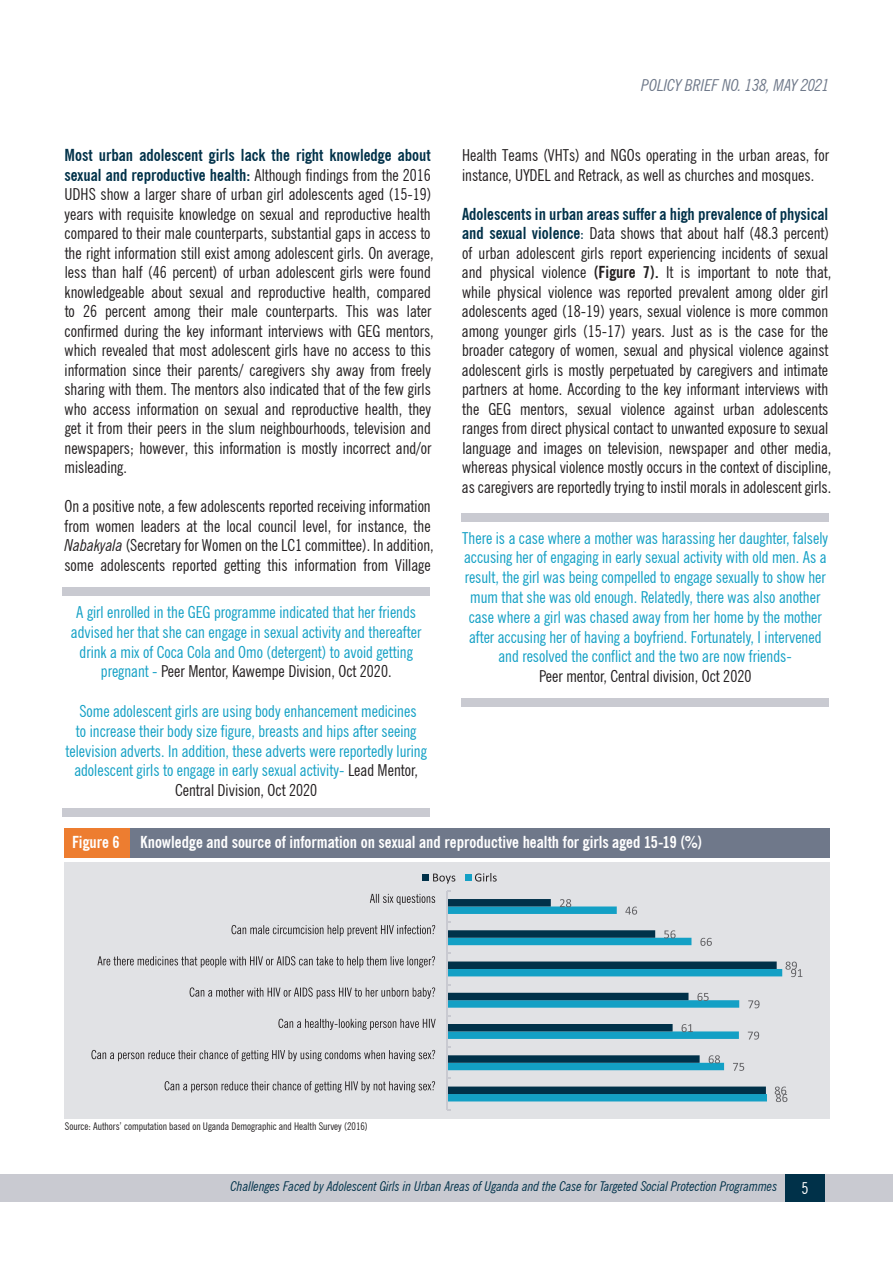
<style>
.page{position:relative;width:893px;height:1263px;background:#fff}
.page>*{position:absolute;margin:0;border:0;box-sizing:border-box;transform-origin:0 0}
.t1{font:condensed 16.5px/19.5px "News Gothic BT";color:#231f20}
.t2{font:condensed 16.5px/19.8px "News Gothic BT";color:#13a0c5;text-align:center}
.Table{font:700 condensed 16.5px "News Gothic BT";color:#fff}
.t3{font:italic condensed 16.5px "News Gothic BT";color:#6f798a}
.t4{font:condensed 16.5px "News Gothic BT";color:#fff}
.t5{font:italic condensed 13.5px "News Gothic BT";color:#003149}
.t6{font:condensed 10.5px "News Gothic BT";color:#231f20}
.s1{font-weight:700;color:#003149}
.s2{color:#003149}
.s3{font-weight:700}
.s4{font-style:italic}
.s5{color:#231f20}
</style>
<div class="page">
<div style="left:0;top:1175px;width:893px;height:27px;background:#c9cad1"></div>
<div style="left:785px;top:1175px;width:40px;height:27px;background:#003149"></div>
<div style="left:62px;top:587px;width:368px;height:9px;background:#c9cad1"></div>
<div style="left:62px;top:808px;width:368px;height:9px;background:#c9cad1"></div>
<div style="left:64px;top:862px;width:765px;height:257px;background:#e1e2e5"></div>
<div style="left:64px;top:828px;width:765px;height:30px;background:#6f788a"></div>
<div style="left:64px;top:828px;width:66px;height:30px;background:#ed7d30"></div>
<svg style="left:448px;top:969px;width:334px;height:132px;fill:#13a0c5"></svg>
<svg style="left:448px;top:899px;width:329px;height:195px"></svg>
<hr style="left:447px;top:891px;width:1px;height:219px;background:#c9cad1">
<svg style="left:733px;top:1063px;width:11px;height:8px"></svg>
<svg style="left:748px;top:1031px;width:11px;height:8px"></svg>
<svg style="left:748px;top:1000px;width:12px;height:8px"></svg>
<svg style="left:700px;top:938px;width:12px;height:8px"></svg>
<svg style="left:625px;top:906px;width:12px;height:9px"></svg>
<svg style="left:775px;top:1086px;width:12px;height:16px"></svg>
<svg style="left:709px;top:1055px;width:11px;height:8px"></svg>
<svg style="left:681px;top:1024px;width:12px;height:8px"></svg>
<svg style="left:697px;top:993px;width:12px;height:8px"></svg>
<svg style="left:785px;top:961px;width:17px;height:16px"></svg>
<svg style="left:664px;top:930px;width:12px;height:8px"></svg>
<svg style="left:560px;top:899px;width:11px;height:8px"></svg>
<svg style="left:165px;top:1081px;width:270px;height:11px"></svg>
<svg style="left:91px;top:1050px;width:344px;height:11px"></svg>
<svg style="left:278px;top:1019px;width:158px;height:11px"></svg>
<svg style="left:190px;top:987px;width:245px;height:12px"></svg>
<svg style="left:97px;top:956px;width:338px;height:11px"></svg>
<svg style="left:231px;top:925px;width:204px;height:11px"></svg>
<svg style="left:370px;top:894px;width:65px;height:11px"></svg>
<div style="left:422px;top:874px;width:7px;height:7px;background:#003149"></div>
<svg style="left:433px;top:873px;width:22px;height:11px"></svg>
<div style="left:465px;top:874px;width:7px;height:7px;background:#13a0c5"></div>
<svg style="left:475px;top:873px;width:22px;height:8px"></svg>
<div style="left:461px;top:513px;width:368px;height:9px;background:#c9cad1"></div>
<div style="left:461px;top:698px;width:368px;height:8px;background:#c9cad1"></div>
<p class="t3" style="left:641px;top:75px;width:190px">POLICY BRIEF NO. 138, MAY 2021</p>
<p class="t1" style="left:462px;top:145px;width:368px">Health Teams (VHTs) and NGOs operating in the urban areas, for instance, UYDEL and Retrack, as well as churches and mosques.</p>
<p class="t1" style="left:462px;top:204px;width:371px"><span class="s1">Adolescents in urban areas suffer a high prevalence of physical and sexual violence</span><span class="s2">:</span> Data shows that about half (48.3 percent) of urban adolescent girls report experiencing incidents of sexual and physical violence <span class="s3">(Figure 7).</span> It is important to note that, while physical violence was reported prevalent among older girl adolescents aged (18-19) years, sexual violence is more common among younger girls (15-17) years. Just as is the case for the broader category of women, sexual and physical violence against adolescent girls is mostly perpetuated by caregivers and intimate partners at home. According to the key informant interviews with the GEG mentors, sexual violence against urban adolescents ranges from direct physical contact to unwanted exposure to sexual language and images on television, newspaper and other media, whereas physical violence mostly occurs in the context of discipline, as caregivers are reportedly trying to instil morals in adolescent girls.</p>
<p class="t2" style="left:462px;top:528px;width:367px">There is a case where a mother was harassing her daughter, falsely accusing her of engaging in early sexual activity with old men. As a result, the girl was being compelled to engage sexually to show her mum that she was old enough. Relatedly, there was also another case where a girl was chased away from her home by the mother after accusing her of having a boyfriend. Fortunately, I intervened and resolved the conflict and the two are now friends-</p>
<p class="t1" style="left:539px;top:666px;width:214px">Peer mentor, Central division, Oct 2020</p>
<p class="t1" style="left:64px;top:145px;width:371px"><span class="s1">Most urban adolescent girls lack the right knowledge about sexual and reproductive health:</span> Although findings from the 2016<br>UDHS show a larger share of urban girl adolescents aged (15-19) years with requisite knowledge on sexual and reproductive health compared to their male counterparts, substantial gaps in access to the right information still exist among adolescent girls. On average, less than half (46 percent) of urban adolescent girls were found knowledgeable about sexual and reproductive health, compared to 26 percent among their male counterparts. This was later confirmed during the key informant interviews with GEG mentors, which revealed that most adolescent girls have no access to this information since their parents/ caregivers shy away from freely sharing with them. The mentors also indicated that of the few girls who access information on sexual and reproductive health, they get it from their peers in the slum neighbourhoods, television and newspapers; however, this information is mostly incorrect and/or misleading.</p>
<p class="t1" style="left:64px;top:496px;width:371px">On a positive note, a few adolescents reported receiving information from women leaders at the local council level, for instance, the <span class="s4">Nabakyala</span> (Secretary for Women on the LC1 committee). In addition, some adolescents reported getting this information from Village</p>
<p class="t2" style="left:71px;top:602px;width:352px">A girl enrolled in the GEG programme indicated that her friends advised her that she can engage in sexual activity and thereafter drink a mix of Coca Cola and Omo (detergent) to avoid getting pregnant - <span class="s5">Peer Mentor, Kawempe Division, Oct 2020.</span></p>
<p class="t2" style="left:65px;top:701px;width:363px">Some adolescent girls are using body enhancement medicines<br>to increase their body size figure, breasts and hips after seeing television adverts. In addition, these adverts were reportedly luring adolescent girls to engage in early sexual activity- <span class="s5">Lead Mentor, Central Division, Oct 2020</span></p>
<p class="Table" style="left:72px;top:832px;width:49px">Figure 6</p>
<p class="Table" style="left:140px;top:832px;width:564px">Knowledge and source of information on sexual and reproductive health for girls aged 15-19 (%)</p>
<p class="t6" style="left:65px;top:1120px;width:304px">Source: Authors’ computation based on Uganda Demographic and Health Survey (2016)</p>
<p class="t5" style="left:231px;top:1177px;width:548px">Challenges Faced by Adolescent Girls in Urban Areas of Uganda and the Case for Targeted Social Protection Programmes</p>
<p class="t4" style="left:801px;top:1178px;width:9px">5</p>
</div>
